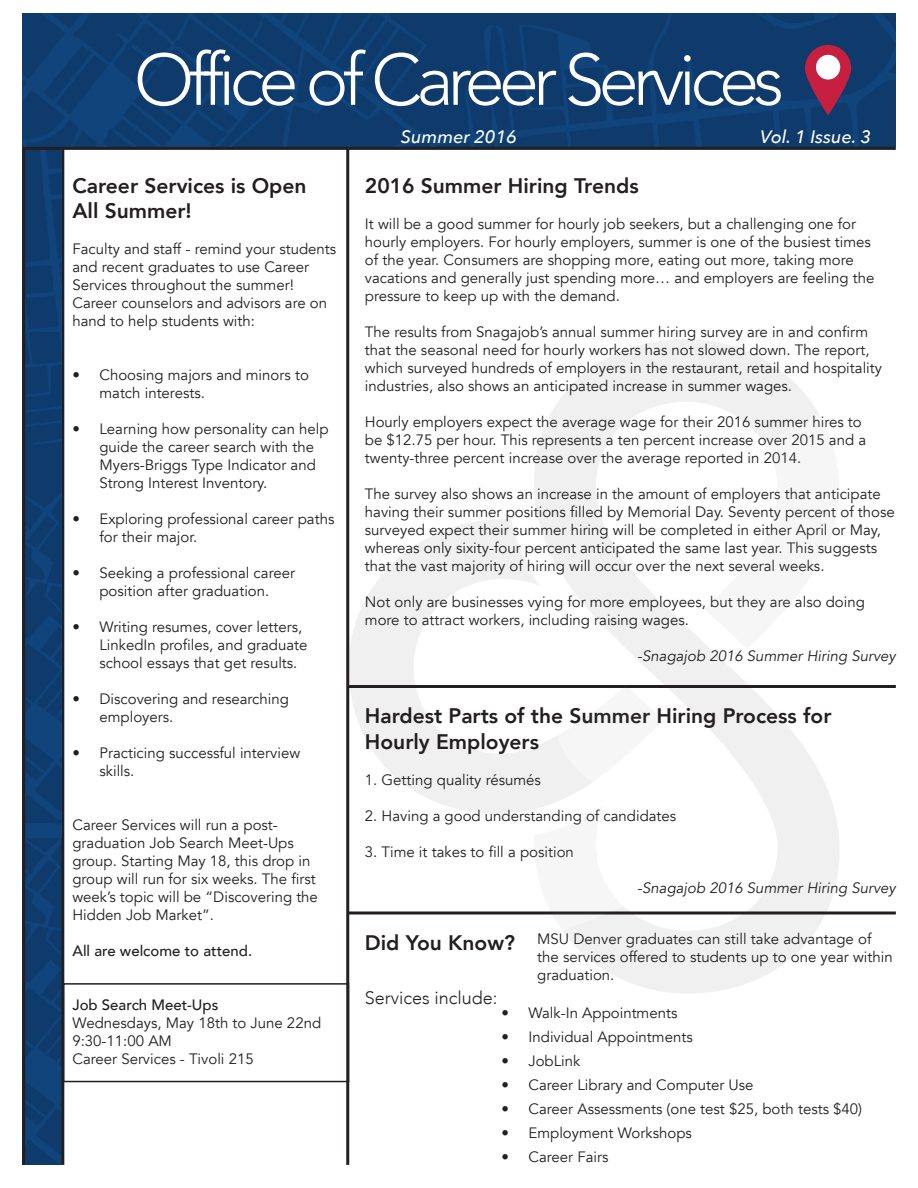
<style>
.page{position:relative;width:918px;height:1188px;background:#fff}
.page>*{position:absolute;margin:0;border:0;box-sizing:border-box;transform-origin:0 0}
.t1{font:300 72px "Avenir";letter-spacing:-.08em;color:#fff}
.t2{font:800 21px/25.2px "Avenir";color:#231f20}
.t3{font:italic 500 18px "Avenir Next";color:#fff}
.t4{font:300 18px "Avenir";color:#231f20}
.t5{font:15px/18px "Avenir";color:#231f20}
.t6{font:italic 15px "Avenir";color:#231f20}
.t7{font:500 15px "Avenir";color:#231f20}
</style>
<div class="page">
<img style="left:25px;top:838px;width:36px;height:327px">
<hr style="left:61px;top:148px;width:3px;height:1017px;background:#231f20">
<img style="left:22px;top:14px;width:874px;height:133px">
<hr style="left:348px;top:685px;width:548px;height:3px;background:#231f20">
<hr style="left:346px;top:148px;width:3px;height:1017px;background:#231f20">
<img style="left:25px;top:150px;width:37px;height:688px">
<hr style="left:22px;top:147px;width:874px;height:3px;background:#231f20">
<svg style="left:805px;top:45px;width:46px;height:70px;background:#8f496b"></svg>
<hr style="left:22px;top:149px;width:3px;height:835px;background:#231f20">
<hr style="left:22px;top:981px;width:3px;height:184px;background:#231f20">
<hr style="left:348px;top:911px;width:548px;height:3px;background:#231f20">
<div style="left:63px;top:983px;width:286px;height:99px;border:2px solid #231f20"></div>
<svg style="left:534px;top:339px;width:306px;height:654px"></svg>
<svg style="left:349px;top:519px;width:244px;height:294px"></svg>
<p class="t1" style="left:134px;top:37px;width:652px">Office of Career Services</p>
<p class="t2" style="left:72px;top:173px;width:236px">Career Services is Open<br>All Summer!</p>
<p class="t5" style="left:72px;top:240px;width:265px">Faculty and staff - remind your students and recent graduates to use Career Services throughout the summer!<br>Career counselors and advisors are on hand to help students with:</p>
<p class="t5" style="left:99px;top:366px;width:211px;text-indent:-27px">• Choosing majors and minors to match interests.</p>
<p class="t5" style="left:99px;top:420px;width:231px;text-indent:-27px">• Learning how personality can help guide the career search with the<br>Myers-Briggs Type Indicator and<br>Strong Interest Inventory.</p>
<p class="t5" style="left:99px;top:510px;width:236px;text-indent:-27px">• Exploring professional career paths for their major.</p>
<p class="t5" style="left:72px;top:564px;width:224px;text-align:center">• Seeking a professional career position after graduation.</p>
<p class="t5" style="left:99px;top:618px;width:210px;text-indent:-27px">• Writing resumes, cover letters,<br>LinkedIn profiles, and graduate school essays that get results.</p>
<p class="t5" style="left:99px;top:690px;width:191px;text-indent:-27px">• Discovering and researching employers.</p>
<p class="t5" style="left:99px;top:744px;width:202px;text-indent:-27px">• Practicing successful interview skills.</p>
<p class="t5" style="left:72px;top:816px;width:247px">Career Services will run a post&shy;graduation Job Search Meet-Ups group. Starting May 18, this drop in group will run for six weeks. The first week’s topic will be “Discovering the<br>Hidden Job Market”.</p>
<p class="t7" style="left:72px;top:938px;width:181px">All are welcome to attend.</p>
<p class="t7" style="left:72px;top:992px;width:147px">Job Search Meet-Ups</p>
<p class="t5" style="left:72px;top:1014px;width:250px">Wednesdays, May 18th to June 22nd</p>
<p class="t5" style="left:72px;top:1032px;width:101px">9:30-11:00 AM</p>
<p class="t5" style="left:72px;top:1050px;width:183px">Career Services - Tivoli 215</p>
<p class="t3" style="left:401px;top:122px;width:118px">Summer 2016</p>
<p class="t3" style="left:760px;top:122px;width:112px">Vol. 1 Issue. 3</p>
<p class="t2" style="left:365px;top:173px;width:275px">2016 Summer Hiring Trends</p>
<p class="t5" style="left:365px;top:215px;width:511px">It will be a good summer for hourly job seekers, but a challenging one for hourly employers. For hourly employers, summer is one of the busiest times of the year. Consumers are shopping more, eating out more, taking more vacations and generally just spending more… and employers are feeling the pressure to keep up with the demand.</p>
<p class="t5" style="left:365px;top:323px;width:519px">The results from Snagajob’s annual summer hiring survey are in and confirm that the seasonal need for hourly workers has not slowed down. The report, which surveyed hundreds of employers in the restaurant, retail and hospitality industries, also shows an anticipated increase in summer wages.</p>
<p class="t5" style="left:365px;top:413px;width:503px">Hourly employers expect the average wage for their 2016 summer hires to be $12.75 per hour. This represents a ten percent increase over 2015 and a twenty-three percent increase over the average reported in 2014.</p>
<p class="t5" style="left:365px;top:485px;width:532px">The survey also shows an increase in the amount of employers that anticipate having their summer positions filled by Memorial Day. Seventy percent of those surveyed expect their summer hiring will be completed in either April or May, whereas only sixity-four percent anticipated the same last year. This suggests that the vast majority of hiring will occur over the next several weeks.</p>
<p class="t5" style="left:365px;top:593px;width:502px">Not only are businesses vying for more employees, but they are also doing more to attract workers, including raising wages.</p>
<p class="t6" style="left:637px;top:647px;width:260px">-Snagajob 2016 Summer Hiring Survey</p>
<p class="t2" style="left:365px;top:704px;width:468px">Hardest Parts of the Summer Hiring Process for</p>
<p class="t2" style="left:365px;top:729px;width:176px">Hourly Employers</p>
<p class="t5" style="left:365px;top:771px;width:178px">1. Getting quality résumés</p>
<p class="t5" style="left:365px;top:807px;width:313px">2. Having a good understanding of candidates</p>
<p class="t5" style="left:365px;top:843px;width:211px">3. Time it takes to fill a position</p>
<p class="t6" style="left:637px;top:879px;width:260px">-Snagajob 2016 Summer Hiring Survey</p>
<p class="t2" style="left:365px;top:930px;width:152px">Did You Know?</p>
<p class="t5" style="left:537px;top:930px;width:357px">MSU Denver graduates can still take advantage of the services offered to students up to one year within graduation.</p>
<p class="t4" style="left:365px;top:987px;width:134px">Services include:</p>
<p class="t5" style="left:502px;top:1004px;width:177px">• Walk-In Appointments</p>
<p class="t5" style="left:502px;top:1028px;width:193px">• Individual Appointments</p>
<p class="t5" style="left:502px;top:1052px;width:80px">• JobLink</p>
<p class="t5" style="left:502px;top:1076px;width:253px">• Career Library and Computer Use</p>
<p class="t5" style="left:502px;top:1100px;width:362px">• Career Assessments (one test $25, both tests $40)</p>
<p class="t5" style="left:502px;top:1124px;width:192px">• Employment Workshops</p>
<p class="t5" style="left:502px;top:1148px;width:108px">• Career Fairs</p>
</div>
